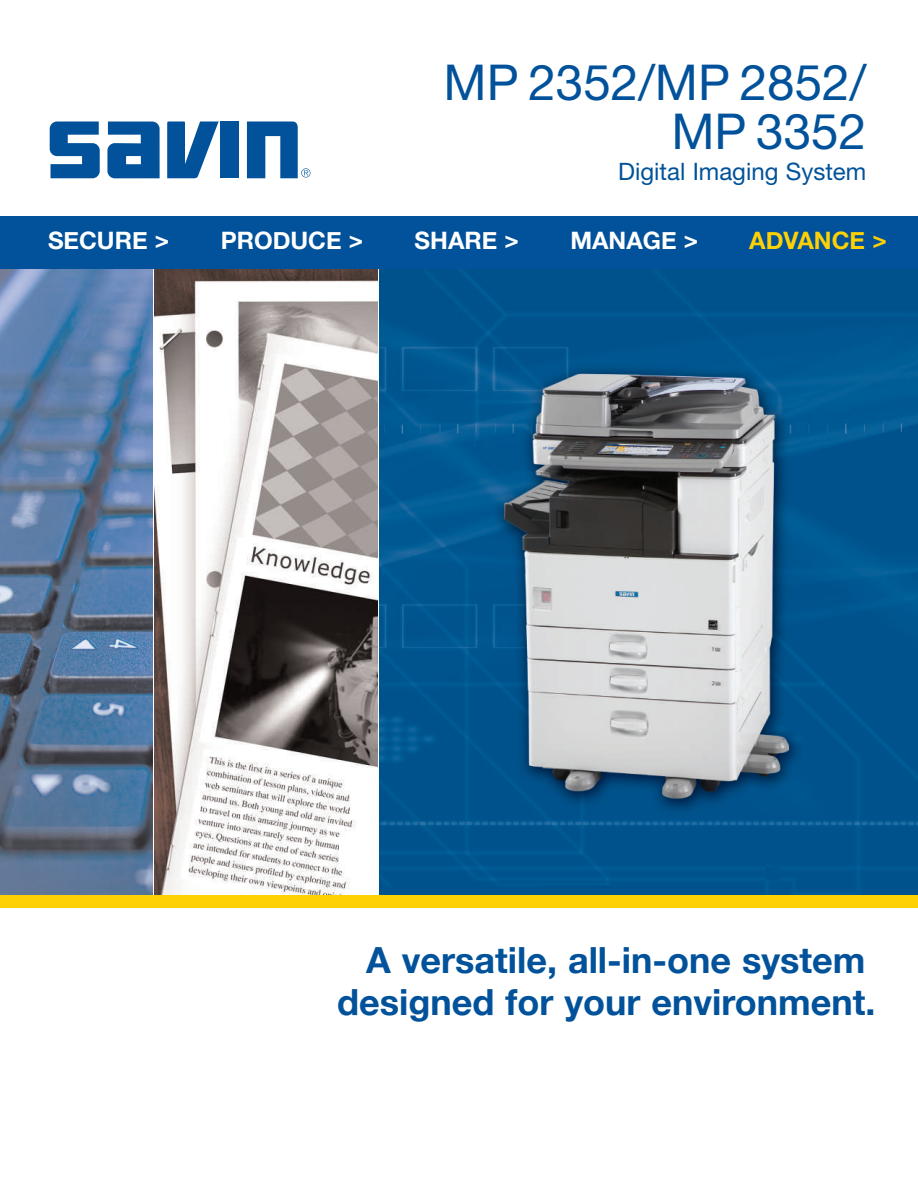
<style>
.page{position:relative;width:918px;height:1188px;background:#fff}
.page>*{position:absolute;margin:0;border:0;box-sizing:border-box;transform-origin:0 0}
.t1{font:49.5px/49.5px "Helvetica Neue";color:#01529a;text-align:right}
.t2{font:700 36px/42px "Helvetica Neue";color:#01529a;text-align:right}
.t3{font:700 24px "Helvetica Neue";color:#fff}
.t4{font:24px "Helvetica Neue";color:#01529a}
.t5{font:700 24px "Helvetica Neue";color:#fed105}
.s1{color:#fff}
</style>
<div class="page">
<img style="left:154px;top:268px;width:223px;height:627px">
<img style="left:0;top:268px;width:152px;height:627px">
<img style="left:380px;top:268px;width:538px;height:627px">
<div style="left:0;top:216px;width:918px;height:52px;background:#01529a"></div>
<div style="left:0;top:895px;width:918px;height:12px;background:#fed105"></div>
<svg style="left:50px;top:122px;width:50px;height:56px"></svg>
<svg style="left:107px;top:122px;width:53px;height:56px;background:#2a6eab"></svg>
<svg style="left:167px;top:122px;width:52px;height:56px"></svg>
<div style="left:220px;top:122px;width:19px;height:56px;background:#01529b"></div>
<svg style="left:247px;top:122px;width:63px;height:56px"></svg>
<h1 class="t1" style="left:444px;top:62px;width:424px">MP 2352/MP 2852/<br>MP 3352</h1>
<p class="t4" style="left:618px;top:162px;width:250px">Digital Imaging System</p>
<p class="t3" style="left:48px;top:226px;width:123px">SECURE &gt;</p>
<p class="t3" style="left:221px;top:226px;width:144px">PRODUCE &gt;</p>
<p class="t3" style="left:415px;top:226px;width:106px">SHARE &gt;</p>
<p class="t3" style="left:570px;top:226px;width:129px">MANAGE &gt;</p>
<p class="t5" style="left:749px;top:226px;width:139px">ADVANCE &gt;</p>
<p class="t2" style="left:337px;top:938px;width:540px">A versatile, all-in-one system<span class="s1">. </span>designed for your environment.</p>
</div>
